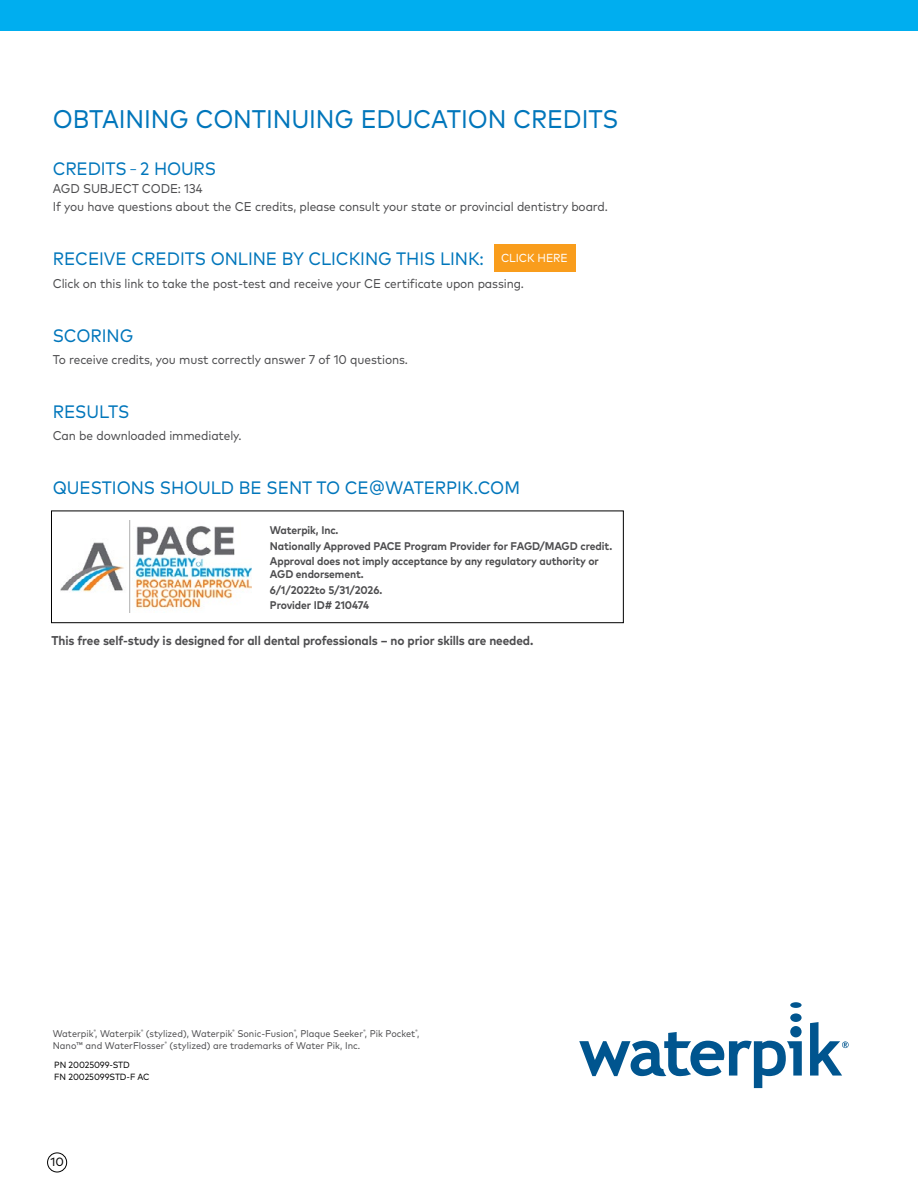
<style>
.page{position:relative;width:918px;height:1188px;background:#fff}
.page>*{position:absolute;margin:0;border:0;box-sizing:border-box;transform-origin:0 0}
.t1{font:25.5px "Mark Pro";letter-spacing:-.005em;color:#0076bb;scale:.93 1}
.t2{font:18px "Mark Pro";letter-spacing:-.005em;color:#0076bb;scale:.93 1}
.t3{font:12.75px/18px "Mark Pro";letter-spacing:-.01em;color:#4d4d4f;scale:.93 1}
.t4{font:700 12.75px "Mark Pro";letter-spacing:-.01em;color:#4d4d4f;scale:.93 1}
.t5{font:12px "Mark Pro";color:#000}
.t6{font:11.7px "Mark Pro";letter-spacing:-.005em;color:#fff;scale:.93 1}
.t7{font:700 11.1px/15.8px "Mark Pro";letter-spacing:-.01em;color:#4d4d4f;scale:.93 1}
.t8{font:9.75px/12px "Mark Pro";color:#4d4d4f;scale:.93 1}
.t9{font:9px/12px "Mark Pro";letter-spacing:-.01em;color:#000;scale:.93 1}
.s1{font-size:12.75px}
</style>
<div class="page">
<div style="left:0;top:0;width:918px;height:31px;background:#00aeef"></div>
<div style="left:47px;top:1153px;width:20px;height:19px;border:1px solid #000;border-radius:50%"></div>
<svg style="left:579px;top:1002px;width:270px;height:86px"></svg>
<div style="left:51px;top:511px;width:573px;height:112px;border:1px solid #000"></div>
<img style="left:61px;top:521px;width:190px;height:92px">
<div style="left:494px;top:244px;width:81px;height:27px;background:#f99d1c"></div>
<h1 class="t1" style="left:53px;top:100px;width:610px">OBTAINING CONTINUING EDUCATION CREDITS</h1>
<h2 class="t2" style="left:53px;top:155px;width:177px">CREDITS <span class="s1">–</span> 2 HOURS</h2>
<p class="t3" style="left:53px;top:179px;width:598px">AGD SUBJECT CODE: 134<br>If you have questions about the CE credits, please consult your state or provincial dentistry board.</p>
<h2 class="t2" style="left:53px;top:245px;width:465px">RECEIVE CREDITS ONLINE BY CLICKING THIS LINK:</h2>
<p class="t3" style="left:53px;top:273px;width:508px">Click on this link to take the post-test and receive your CE certificate upon passing.</p>
<h2 class="t2" style="left:53px;top:322px;width:88px">SCORING</h2>
<p class="t3" style="left:53px;top:349px;width:383px">To receive credits, you must correctly answer 7 of 10 questions.</p>
<h2 class="t2" style="left:53px;top:398px;width:84px">RESULTS</h2>
<p class="t3" style="left:53px;top:426px;width:205px">Can be downloaded immediately.</p>
<h2 class="t2" style="left:53px;top:474px;width:504px">QUESTIONS SHOULD BE SENT TO CE@WATERPIK.COM</h2>
<p class="t6" style="left:501px;top:249px;width:73px">CLICK HERE</p>
<p class="t7" style="left:270px;top:521px;width:370px">Waterpik, Inc.<br>Nationally Approved PACE Program Provider for FAGD/MAGD credit.<br>Approval does not imply acceptance by any regulatory authority or</p>
<p class="t7" style="left:270px;top:565px;width:122px">AGD endorsement.<br>6/1/2022to 5/31/2026.<br>Provider ID# 210474</p>
<p class="t4" style="left:52px;top:631px;width:520px">This free self-study is designed for all dental professionals – no prior skills are needed.</p>
<p class="t8" style="left:53px;top:1027px;width:396px">Waterpik<sup>®</sup>, Waterpik<sup>®</sup> (stylized), Waterpik<sup>®</sup> Sonic-Fusion<sup>®</sup>, Plaque Seeker<sup>®</sup>, Pik Pocket<sup>®</sup>,<br>Nano™ and WaterFlosser<sup>®</sup> (stylized) are trademarks of Water Pik, Inc.</p>
<p class="t9" style="left:54px;top:1058px;width:104px">PN 20025099-STD<br>FN 20025099STD-F AC</p>
<p class="t5" style="left:50px;top:1153px;width:15px">10</p>
</div>
